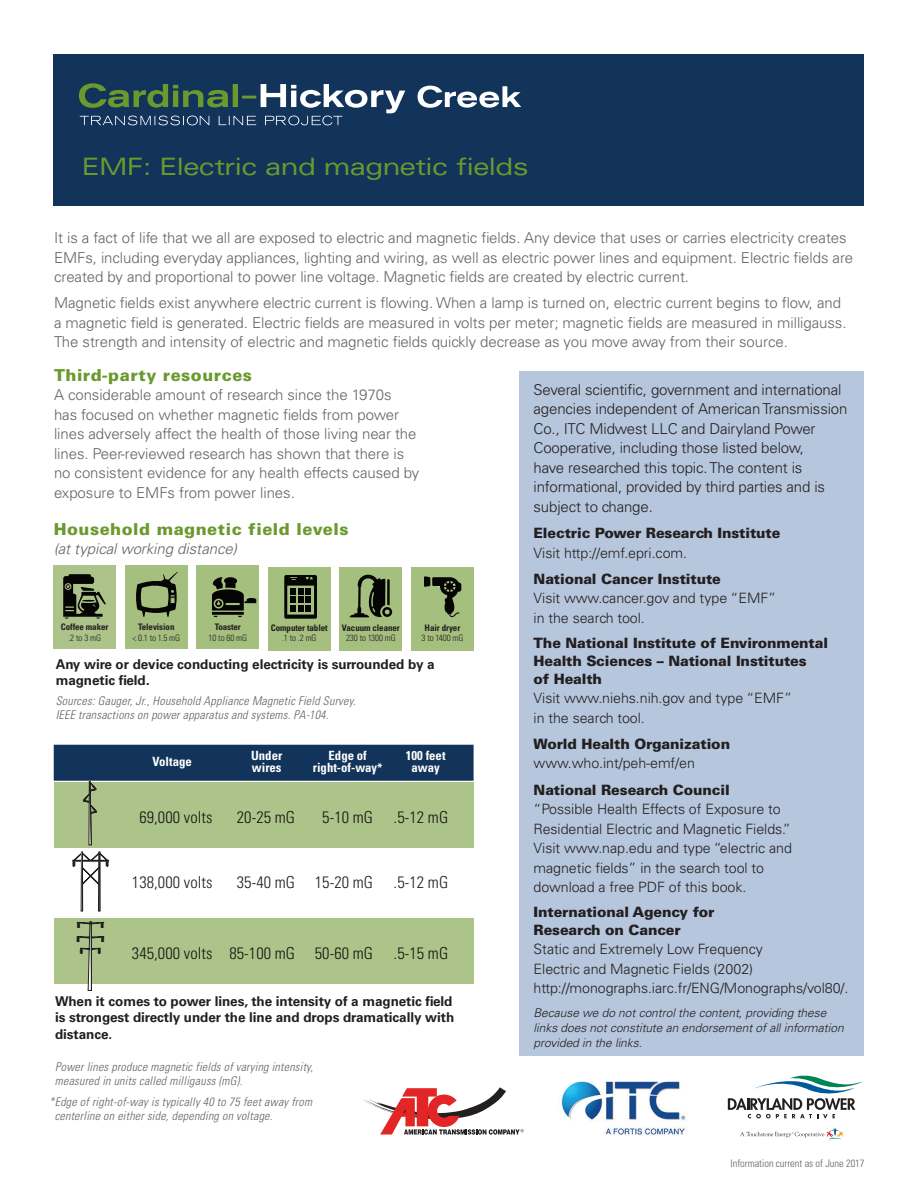
<style>
.page{position:relative;width:918px;height:1188px;background:#fff}
.page>*{position:absolute;margin:0;border:0;box-sizing:border-box;transform-origin:0 0}
.t1{font:expanded 24px "Univers LT Std";letter-spacing:-.02em;color:#6a9a2e}
.t2{font:300 condensed 16.5px "Univers LT Std";letter-spacing:.005em;color:#231f20}
.t3{font:900 16.5px "Univers LT Std";letter-spacing:.03em;color:#6a9a2e}
.t4{font:300 15px/19.5px "Univers LT Std";letter-spacing:-.005em;color:#636366}
.t5{font:300 15px/19.5px "Univers LT Std";letter-spacing:-.01em;color:#231f20}
.t6{font:italic 300 15px "Univers LT Std";letter-spacing:-.005em;color:#636366}
.t7{font:300 14.25px/19.5px "Univers LT Std";letter-spacing:-.005em;color:#231f20}
.t8{font:900 14.25px/18px "Univers LT Std";letter-spacing:-.01em;color:#231f20}
.t9{font:700 13.5px/16.5px "Univers LT Std";letter-spacing:-.005em;color:#231f20}
.t10{font:700 condensed 12.75px "Univers LT Std";color:#fff}
.t11{font:italic 300 condensed 12px/14.2px "Univers LT Std";letter-spacing:.02em;color:#636366}
.t12{font:italic 300 12px/15px "Univers LT Std";letter-spacing:-.005em;color:#231f20}
.t13{font:300 condensed 10.5px "Univers LT Std";letter-spacing:-.005em;color:#636366}
.t14{font:700 condensed 9px "Univers LT Std";letter-spacing:-.01em;color:#231f20}
.t15{font:300 condensed 9px "Univers LT Std";letter-spacing:-.01em;color:#231f20}
.s1{font-size:15px}
.s2{font-size:12px}
</style>
<div class="page">
<div style="left:519px;top:372px;width:345px;height:684px;background:#b6c6dc"></div>
<div style="left:54px;top:782px;width:420px;height:66px;background:#acc48a"></div>
<div style="left:54px;top:918px;width:420px;height:65px;background:#acc48a"></div>
<div style="left:54px;top:745px;width:420px;height:36px;background:#12335a"></div>
<svg style="left:83px;top:782px;width:14px;height:63px"></svg>
<div style="left:73px;top:860px;width:36px;height:1px;border:1px solid #231f20"></div>
<svg style="left:73px;top:852px;width:35px;height:60px"></svg>
<svg style="left:77px;top:921px;width:27px;height:70px"></svg>
<div style="left:340px;top:567px;width:62px;height:83px;background:#a5bf7f"></div>
<svg style="left:350px;top:575px;width:42px;height:43px"></svg>
<div style="left:411px;top:567px;width:63px;height:83px;background:#a5bf7f"></div>
<svg style="left:424px;top:576px;width:37px;height:41px"></svg>
<div style="left:268px;top:567px;width:62px;height:83px;background:#a5bf7f"></div>
<svg style="left:284px;top:575px;width:33px;height:44px"></svg>
<div style="left:125px;top:566px;width:62px;height:83px;background:#a5bf7f"></div>
<svg style="left:136px;top:572px;width:42px;height:45px"></svg>
<div style="left:197px;top:566px;width:62px;height:83px;background:#a5bf7f"></div>
<svg style="left:212px;top:577px;width:44px;height:40px"></svg>
<div style="left:54px;top:566px;width:62px;height:83px;background:#acc48a"></div>
<svg style="left:63px;top:575px;width:43px;height:44px"></svg>
<div style="left:54px;top:54px;width:810px;height:152px;background:#12335a"></div>
<svg style="left:79px;top:83px;width:442px;height:42px"></svg>
<svg style="left:363px;top:1087px;width:161px;height:48px"></svg>
<img style="left:561px;top:1081px;width:125px;height:54px">
<svg style="left:728px;top:1075px;width:135px;height:43px"></svg>
<svg style="left:740px;top:1128px;width:103px;height:12px"></svg>
<h1 class="t1" style="left:82px;top:152px;width:448px">EMF: Electric and magnetic fields</h1>
<p class="t4" style="left:54px;top:228px;width:801px">It is a fact of life that we all are exposed to electric and magnetic fields. Any device that uses or carries electricity creates<br>EMFs, including everyday appliances, lighting and wiring, as well as electric power lines and equipment. Electric fields are created by and proportional to power line voltage. Magnetic fields are created by electric current.</p>
<p class="t4" style="left:54px;top:293px;width:794px">Magnetic fields exist anywhere electric current is flowing. When a lamp is turned on, electric current begins to flow, and a magnetic field is generated. Electric fields are measured in volts per meter; magnetic fields are measured in milligauss.<br>The strength and intensity of electric and magnetic fields quickly decrease as you move away from their source.</p>
<p class="t3" style="left:54px;top:364px;width:200px">Third-party resources</p>
<p class="t4" style="left:54px;top:385px;width:367px">A considerable amount of research since the 1970s<br>has focused on whether magnetic fields from power lines adversely affect the health of those living near the lines. Peer-reviewed research has shown that there is no consistent evidence for any health effects caused by exposure to EMFs from power lines.</p>
<p class="t5" style="left:534px;top:380px;width:315px">Several scientific, government and international agencies independent of American Transmission Co., ITC Midwest LLC and Dairyland Power Cooperative, including those listed below,<br>have researched this topic. The content is informational, provided by third parties and is subject to change.</p>
<p class="t8" style="left:534px;top:524px;width:248px">Electric Power Research Institute</p>
<p class="t7" style="left:534px;top:543px;width:155px">Visit http://emf.epri.com.</p>
<p class="t8" style="left:534px;top:570px;width:189px">National Cancer Institute</p>
<p class="t7" style="left:534px;top:589px;width:244px">Visit www.cancer.gov and type “EMF” in the search tool.</p>
<p class="t8" style="left:534px;top:633px;width:296px">The National Institute of Environmental<br>Health Sciences – National Institutes<br>of Health</p>
<p class="t7" style="left:534px;top:688px;width:260px">Visit www.niehs.nih.gov and type “EMF” in the search tool.</p>
<p class="t8" style="left:534px;top:735px;width:198px">World Health Organization</p>
<p class="t7" style="left:534px;top:754px;width:163px">www.who.int/peh-emf/en</p>
<p class="t8" style="left:534px;top:780px;width:198px">National Research Council</p>
<p class="t7" style="left:534px;top:799px;width:260px">“Possible Health Effects of Exposure to Residential Electric and Magnetic Fields.” Visit www.nap.edu and type “electric and magnetic fields” in the search tool to download a free PDF of this book.</p>
<p class="t8" style="left:534px;top:903px;width:182px">International Agency for<br>Research on Cancer</p>
<p class="t7" style="left:534px;top:940px;width:316px">Static and Extremely Low Frequency<br>Electric and Magnetic Fields (2002) http://monographs.iarc.fr/ENG/Monographs/vol80/.</p>
<p class="t12" style="left:534px;top:1006px;width:312px">Because we do not control the content, providing these links does not constitute an endorsement of all information provided in the links.</p>
<p class="t3" style="left:54px;top:518px;width:297px">Household magnetic field levels</p>
<p class="t6" style="left:54px;top:540px;width:185px">(at typical working distance)</p>
<p class="t14" style="left:61px;top:621px;width:49px">Coffee maker</p>
<p class="t15" style="left:68px;top:632px;width:34px">.2 to 3 mG</p>
<p class="t9" style="left:56px;top:656px;width:380px">Any wire or device conducting electricity is surrounded by a magnetic field<span class="s1">.</span></p>
<p class="t11" style="left:56px;top:694px;width:302px">Sources: Gauger, Jr., Household Appliance Magnetic Field Survey.<br>IEEE transactions on power apparatus and systems. PA-104.</p>
<p class="t14" style="left:138px;top:621px;width:38px">Television</p>
<p class="t15" style="left:132px;top:632px;width:49px">&lt; 0.1 to 1.5 mG</p>
<p class="t14" style="left:215px;top:621px;width:28px">Toaster</p>
<p class="t15" style="left:209px;top:632px;width:40px">10 to 60 mG</p>
<p class="t14" style="left:271px;top:622px;width:58px">Computer tablet</p>
<p class="t15" style="left:282px;top:633px;width:36px">.1 to .2 mG</p>
<p class="t14" style="left:342px;top:622px;width:59px">Vacuum cleaner</p>
<p class="t15" style="left:346px;top:633px;width:51px">230 to 1300 mG</p>
<p class="t14" style="left:425px;top:622px;width:37px">Hair dryer</p>
<p class="t15" style="left:422px;top:633px;width:43px">3 to 1400 mG</p>
<p class="t10" style="left:251px;top:748px;width:33px">Under</p>
<p class="t10" style="left:329px;top:748px;width:40px">Edge of</p>
<p class="t10" style="left:406px;top:748px;width:41px">100 feet</p>
<p class="t10" style="left:252px;top:760px;width:31px">wires</p>
<p class="t10" style="left:313px;top:760px;width:71px">right-of-way<span class="s2">*</span></p>
<p class="t10" style="left:412px;top:760px;width:30px">away</p>
<p class="t10" style="left:153px;top:754px;width:41px">Voltage</p>
<p class="t2" style="left:139px;top:808px;width:75px">69,000 volts</p>
<p class="t2" style="left:237px;top:808px;width:60px">20-25 mG</p>
<p class="t2" style="left:322px;top:808px;width:127px">5-10 mG .5-12 mG</p>
<p class="t2" style="left:132px;top:872px;width:82px">138,000 volts</p>
<p class="t2" style="left:237px;top:872px;width:213px">35-40 mG 15-20 mG .5-12 mG</p>
<p class="t2" style="left:132px;top:943px;width:318px">345,000 volts 85-100 mG 50-60 mG .5-15 mG</p>
<p class="t9" style="left:55px;top:993px;width:401px">When it comes to power lines, the intensity of a magnetic field is strongest directly under the line and drops dramatically with distance.</p>
<p class="t11" style="left:55px;top:1059px;width:260px">Power lines produce magnetic fields of varying intensity, measured in units called milligauss (mG).</p>
<p class="t11" style="left:55px;top:1095px;width:259px;text-indent:-5px">*Edge of right-of-way is typically 40 to 75 feet away from centerline on either side, depending on voltage.</p>
<p class="t13" style="left:731px;top:1157px;width:136px">Information current as of June 2017</p>
</div>
